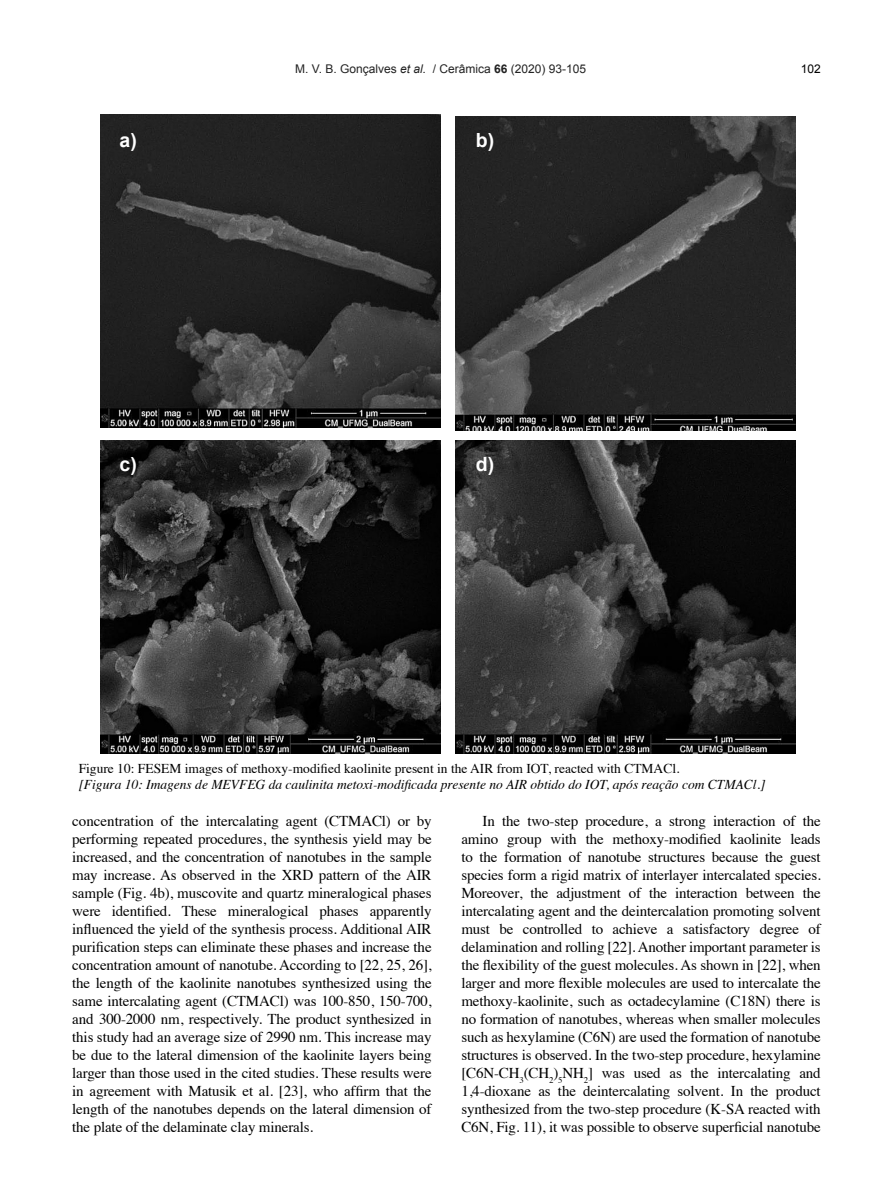
<style>
.page{position:relative;width:893px;height:1191px;background:#fff}
.page>*{position:absolute;margin:0;border:0;box-sizing:border-box;transform-origin:0 0}
.t1{font:700 19.5px "Arial";color:#fff}
.t2{font:15px/18px "Times";letter-spacing:-.01em;color:#000;text-align:justify}
.t3{font:italic 13.5px "Times";color:#000}
.t4{font:13.5px "Times";color:#000}
.t5{font:12px "Arial";color:#222}
.t6{font:12px "Arial";color:#000}
.s1{font-style:italic}
.s2{font-weight:700}
</style>
<div class="page">
<img style="left:101px;top:440px;width:340px;height:313px">
<img style="left:456px;top:116px;width:340px;height:314px">
<img style="left:101px;top:115px;width:340px;height:312px">
<img style="left:456px;top:440px;width:340px;height:313px">
<p class="t5" style="left:295px;top:60px;width:293px">M. V. B. Gonçalves <span class="s1">et al.</span> / Cerâmica <span class="s2">66</span> (2020) 93-105</p>
<h1 class="t1" style="left:120px;top:127px;width:19px">a)</h1>
<h1 class="t1" style="left:476px;top:127px;width:20px">b)</h1>
<p class="t6" style="left:801px;top:61px;width:22px">102</p>
<h1 class="t1" style="left:120px;top:451px;width:19px">c)</h1>
<h1 class="t1" style="left:476px;top:451px;width:20px">d)</h1>
<p class="t4" style="left:79px;top:755px;width:602px">Figure 10: FESEM images of methoxy-modified kaolinite present in the AIR from IOT, reacted with CTMACl.</p>
<p class="t3" style="left:79px;top:772px;width:688px">[Figura 10: Imagens de MEVFEG da caulinita metoxi-modificada presente no AIR obtido do IOT, após reação com CTMACl.]</p>
<p class="t2" style="left:72px;top:810px;width:361px">concentration of the intercalating agent (CTMACl) or by performing repeated procedures, the synthesis yield may be increased, and the concentration of nanotubes in the sample may increase. As observed in the XRD pattern of the AIR sample (Fig. 4b), muscovite and quartz mineralogical phases were identified. These mineralogical phases apparently influenced the yield of the synthesis process. Additional AIR purification steps can eliminate these phases and increase the concentration amount of nanotube. According to [22, 25, 26], the length of the kaolinite nanotubes synthesized using the same intercalating agent (CTMACl) was 100-850, 150-700, and 300-2000 nm, respectively. The product synthesized in this study had an average size of 2990 nm. This increase may be due to the lateral dimension of the kaolinite layers being larger than those used in the cited studies. These results were in agreement with Matusik et al. [23], who affirm that the length of the nanotubes depends on the lateral dimension of the plate of the delaminate clay minerals.</p>
<p class="t2" style="left:461px;top:810px;width:361px;text-indent:21px">In the two-step procedure, a strong interaction of the amino group with the methoxy-modified kaolinite leads to the formation of nanotube structures because the guest species form a rigid matrix of interlayer intercalated species.<br>Moreover, the adjustment of the interaction between the intercalating agent and the deintercalation promoting solvent must be controlled to achieve a satisfactory degree of delamination and rolling [22]. Another important parameter is the flexibility of the guest molecules. As shown in [22], when larger and more flexible molecules are used to intercalate the methoxy-kaolinite, such as octadecylamine (C18N) there is no formation of nanotubes, whereas when smaller molecules such as hexylamine (C6N) are used the formation of nanotube structures is observed. In the two-step procedure, hexylamine [C6N-CH<sub>3</sub>(CH<sub>2</sub>)<sub>5</sub>NH<sub>2</sub>] was used as the intercalating and 1,4-dioxane as the deintercalating solvent. In the product synthesized from the two-step procedure (K-SA reacted with C6N, Fig. 11), it was possible to observe superficial nanotube</p>
</div>
